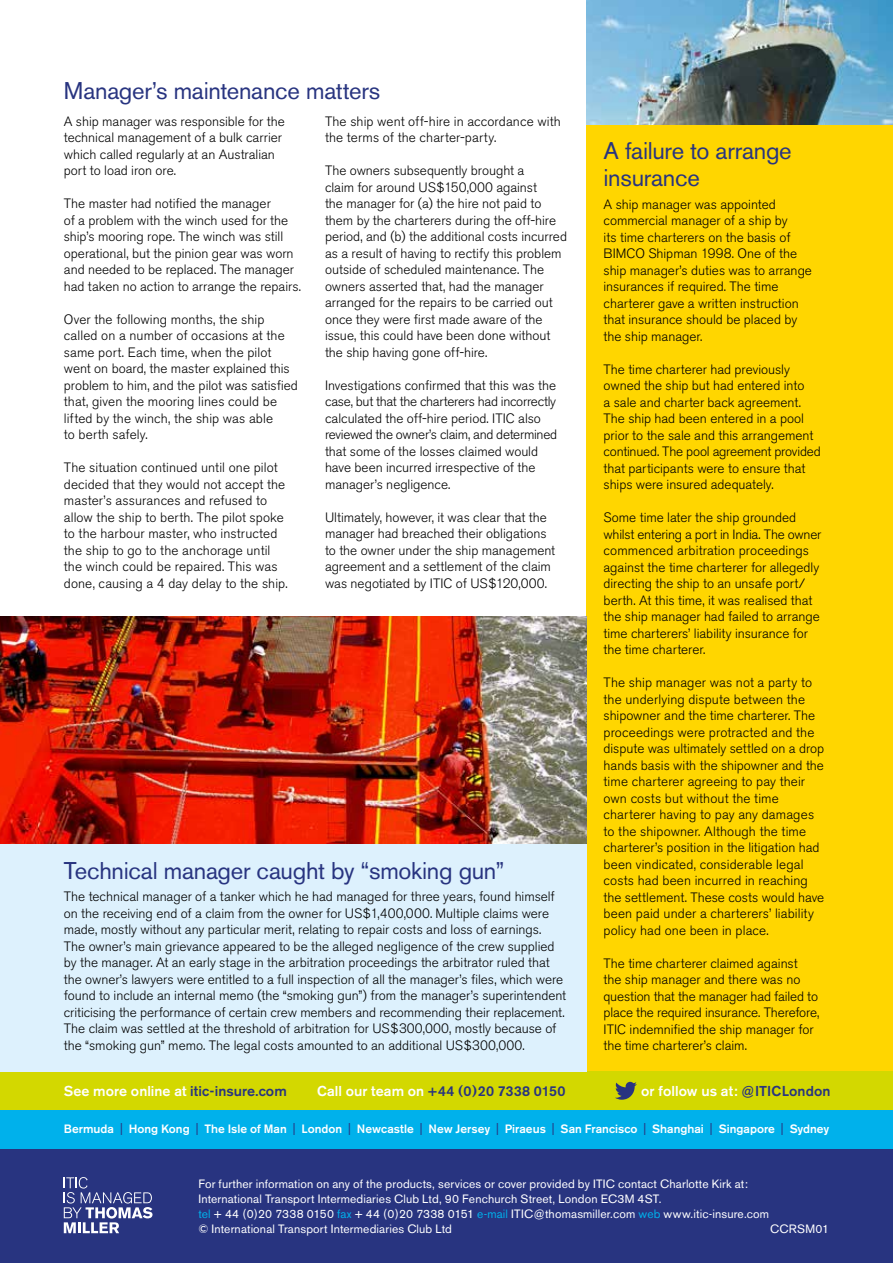
<style>
.page{position:relative;width:893px;height:1263px;background:#fff}
.page>*{position:absolute;margin:0;border:0;box-sizing:border-box;transform-origin:0 0}
.t1{font:24px/27px "Akzidenz Grotesk BE";letter-spacing:-.01em;color:#283480}
.t2{font:500 14.25px "Akzidenz Grotesk BE";letter-spacing:.005em;color:#fff}
.t3{font:500 14.25px "Akzidenz Grotesk BE";letter-spacing:.005em;color:#283480}
.t4{font:300 13.5px/16.5px "Akzidenz Grotesk BE";color:#000}
.t5{font:12px/15px "Akzidenz Grotesk BE";letter-spacing:.01em;color:#fff}
.t6{font:500 12px "Akzidenz Grotesk BE";color:#fff}
.s1{color:#283480}
.s2{color:#fff}
.s3{font-weight:400;color:#283480}
.s4{color:#00b1eb}
</style>
<div class="page">
<div style="left:586px;top:0;width:307px;height:1071px;background:#ffd600"></div>
<div style="left:0;top:1071px;width:893px;height:39px;background:#d3d800"></div>
<div style="left:0;top:1148px;width:893px;height:115px;background:#283480"></div>
<div style="left:0;top:1110px;width:893px;height:38px;background:#00b1eb"></div>
<svg style="left:64px;top:1177px;width:89px;height:56px"></svg>
<svg style="left:615px;top:1082px;width:22px;height:18px"></svg>
<img style="left:586px;top:0;width:307px;height:125px">
<div style="left:0;top:843px;width:586px;height:228px;background:#ddf1fd"></div>
<img style="left:0;top:616px;width:586px;height:227px">
<h1 class="t1" style="left:64px;top:77px;width:318px">Manager’s maintenance matters</h1>
<p class="t4" style="left:64px;top:113px;width:222px">A ship manager was responsible for the technical management of a bulk carrier which called regularly at an Australian port to load iron ore.</p>
<p class="t4" style="left:64px;top:196px;width:239px">The master had notified the manager<br>of a problem with the winch used for the ship’s mooring rope. The winch was still operational, but the pinion gear was worn and needed to be replaced. The manager had taken no action to arrange the repairs.</p>
<p class="t4" style="left:64px;top:311px;width:236px">Over the following months, the ship called on a number of occasions at the same port. Each time, when the pilot went on board, the master explained this problem to him, and the pilot was satisfied that, given the mooring lines could be lifted by the winch, the ship was able<br>to berth safely.</p>
<p class="t4" style="left:64px;top:460px;width:225px">The situation continued until one pilot decided that they would not accept the master’s assurances and refused to allow the ship to berth. The pilot spoke to the harbour master, who instructed the ship to go to the anchorage until the winch could be repaired. This was done, causing a 4 day delay to the ship.</p>
<p class="t4" style="left:325px;top:113px;width:237px">The ship went off-hire in accordance with the terms of the charter-party.</p>
<p class="t4" style="left:325px;top:163px;width:244px">The owners subsequently brought a<br>claim for around US$150,000 against<br>the manager for (a) the hire not paid to them by the charterers during the off-hire period, and (b) the additional costs incurred as a result of having to rectify this problem outside of scheduled maintenance. The owners asserted that, had the manager arranged for the repairs to be carried out once they were first made aware of the issue, this could have been done without the ship having gone off-hire.</p>
<p class="t4" style="left:325px;top:377px;width:234px">Investigations confirmed that this was the case, but that the charterers had incorrectly calculated the off-hire period. ITIC also reviewed the owner’s claim, and determined that some of the losses claimed would have been incurred irrespective of the manager’s negligence.</p>
<p class="t4" style="left:325px;top:509px;width:232px">Ultimately, however, it was clear that the manager had breached their obligations to the owner under the ship management agreement and a settlement of the claim was negotiated by ITIC of US$120,000.</p>
<h1 class="t1" style="left:64px;top:857px;width:442px">Technical manager caught by “smoking gun”</h1>
<p class="t4" style="left:64px;top:889px;width:504px">The technical manager of a tanker which he had managed for three years, found himself on the receiving end of a claim from the owner for US$1,400,000. Multiple claims were made, mostly without any particular merit, relating to repair costs and loss of earnings.<br>The owner’s main grievance appeared to be the alleged negligence of the crew supplied by the manager. At an early stage in the arbitration proceedings the arbitrator ruled that the owner’s lawyers were entitled to a full inspection of all the manager’s files, which were found to include an internal memo (the “smoking gun”) from the manager’s superintendent criticising the performance of certain crew members and recommending their replacement.<br>The claim was settled at the threshold of arbitration for US$300,000, mostly because of the “smoking gun” memo. The legal costs amounted to an additional US$300,000.</p>
<h1 class="t1" style="left:604px;top:137px;width:190px">A failure to arrange insurance</h1>
<p class="t4" style="left:604px;top:196px;width:210px">A ship manager was appointed commercial manager of a ship by<br>its time charterers on the basis of<br>BIMCO Shipman 1998. One of the ship manager’s duties was to arrange insurances if required. The time charterer gave a written instruction that insurance should be placed by the ship manager.</p>
<p class="t4" style="left:604px;top:361px;width:219px">The time charterer had previously owned the ship but had entered into<br>a sale and charter back agreement.<br>The ship had been entered in a pool prior to the sale and this arrangement continued. The pool agreement provided that participants were to ensure that ships were insured adequately.</p>
<p class="t4" style="left:604px;top:510px;width:219px">Some time later the ship grounded whilst entering a port in India. The owner commenced arbitration proceedings against the time charterer for allegedly directing the ship to an unsafe port/ berth. At this time, it was realised that the ship manager had failed to arrange time charterers’ liability insurance for the time charterer.</p>
<p class="t4" style="left:604px;top:675px;width:222px">The ship manager was not a party to the underlying dispute between the shipowner and the time charterer. The proceedings were protracted and the dispute was ultimately settled on a drop hands basis with the shipowner and the time charterer agreeing to pay their own costs but without the time charterer having to pay any damages to the shipowner. Although the time charterer’s position in the litigation had been vindicated, considerable legal costs had been incurred in reaching the settlement. These costs would have been paid under a charterers’ liability policy had one been in place.</p>
<p class="t4" style="left:604px;top:955px;width:217px">The time charterer claimed against<br>the ship manager and there was no question that the manager had failed to place the required insurance. Therefore, ITIC indemnified the ship manager for the time charterer’s claim.</p>
<p class="t2" style="left:64px;top:1083px;width:225px">See more online at <span class="s1">itic-insure.com</span></p>
<p class="t3" style="left:317px;top:1083px;width:250px"><span class="s2">Call our team on</span> +44 (0)20 7338 0150</p>
<p class="t2" style="left:641px;top:1083px;width:191px">or follow us at: <span class="s1">@ITICLondon</span></p>
<p class="t6" style="left:64px;top:1121px;width:767px">Bermuda <span class="s3">|</span> Hong Kong <span class="s3">|</span> The Isle of Man <span class="s3">|</span> London <span class="s3">|</span> Newcastle <span class="s3">|</span> New Jersey <span class="s3">|</span> Piraeus <span class="s3">|</span> San Francisco <span class="s3">|</span> Shanghai <span class="s3">|</span> Singapore <span class="s3">|</span> Sydney</p>
<p class="t5" style="left:198px;top:1176px;width:572px">For further information on any of the products, services or cover provided by ITIC contact Charlotte Kirk at:<br>International Transport Intermediaries Club Ltd, 90 Fenchurch Street, London EC3M 4ST.<br><span class="s4">tel</span> + 44 (0)20 7338 0150 <span class="s4">fax</span> + 44 (0)20 7338 0151 <span class="s4">e-mail</span> ITIC@thomasmiller.com <span class="s4">web</span> www.itic-insure.com © International Transport Intermediaries Club Ltd</p>
<p class="t5" style="left:770px;top:1221px;width:60px">CCRSM01</p>
</div>
